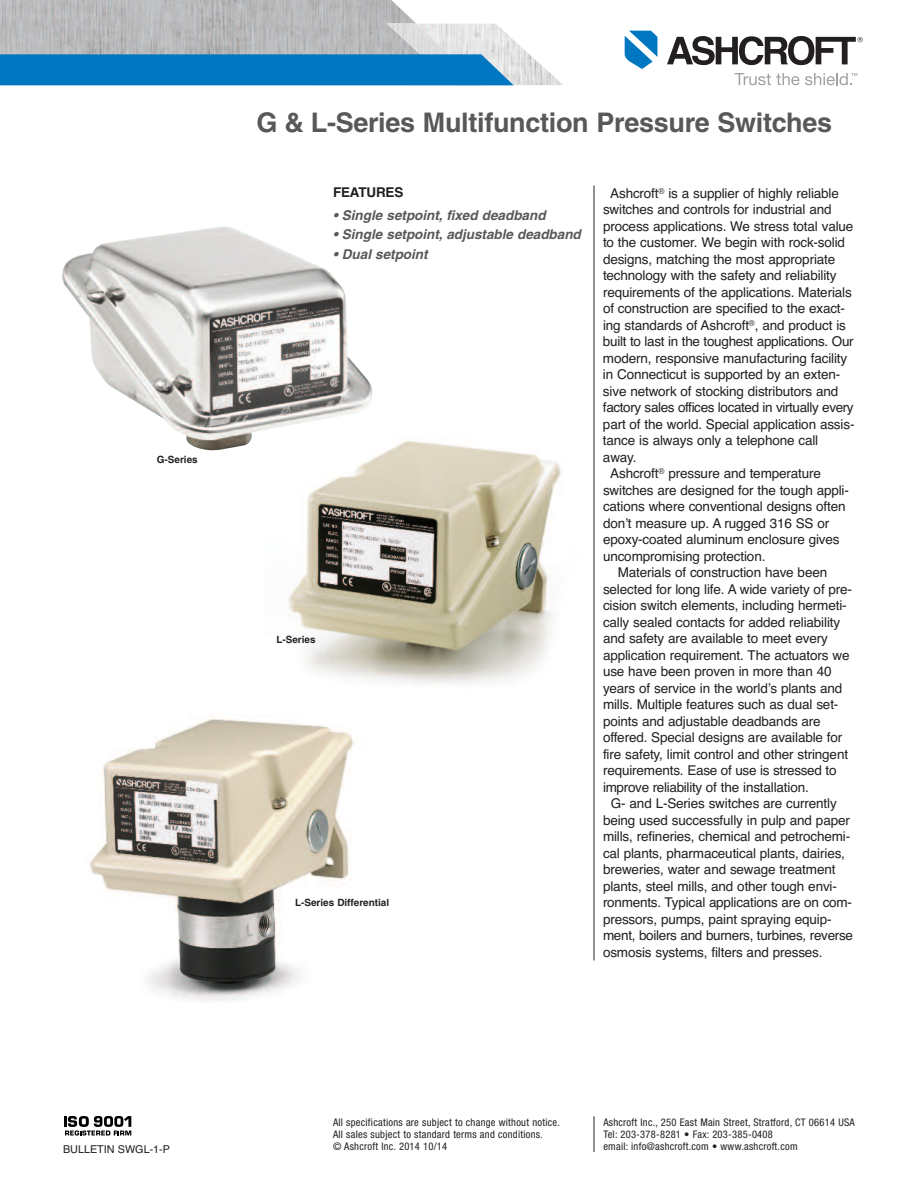
<style>
.page{position:relative;width:918px;height:1188px;background:#fff}
.page>*{position:absolute;margin:0;border:0;box-sizing:border-box;transform-origin:0 0}
.t1{font:700 27px "Helvetica";letter-spacing:-.01em;color:#57585a}
.t2{font:13.5px "Helvetica";letter-spacing:-.01em;color:#231f20}
.t3{font:italic 700 13.5px "Helvetica";color:#57585a}
.t4{font:13.5px "Helvetica";letter-spacing:-.03em;color:#231f20}
.t5{font:700 13.5px "Helvetica";letter-spacing:-.01em;color:#231f20}
.t6{font:10.8px "Helvetica";color:#231f20}
.t7{font:condensed 10.5px/12px "Helvetica Neue";letter-spacing:.025em;color:#231f20}
.t8{font:700 9.9px "Helvetica";color:#231f20}
</style>
<div class="page">
<hr style="left:0;top:85px;width:454px;height:1px;background:#ceced0">
<img style="left:0;top:0;width:416px;height:23px">
<svg style="left:735px;top:73px;width:64px;height:12px"></svg>
<svg style="left:625px;top:31px;width:32px;height:38px"></svg>
<svg style="left:667px;top:36px;width:196px;height:29px"></svg>
<svg style="left:805px;top:73px;width:52px;height:12px"></svg>
<svg style="left:0;top:23px;width:563px;height:62px"></svg>
<svg style="left:64px;top:1116px;width:67px;height:20px"></svg>
<hr style="left:594px;top:185px;width:1px;height:775px;background:#231f20">
<hr style="left:594px;top:1116px;width:1px;height:36px;background:#231f20">
<img style="left:89px;top:719px;width:266px;height:282px">
<img style="left:287px;top:440px;width:274px;height:244px">
<img style="left:62px;top:226px;width:310px;height:224px">
<p class="t8" style="left:157px;top:456px;width:42px">G-Series</p>
<h1 class="t1" style="left:256px;top:112px;width:577px">G &amp; L-Series Multifunction Pressure Switches</h1>
<p class="t5" style="left:333px;top:188px;width:72px">FEATURES</p>
<p class="t3" style="left:333px;top:210px;width:214px">• Single setpoint, fixed deadband</p>
<p class="t3" style="left:333px;top:230px;width:249px">• Single setpoint, adjustable deadband</p>
<p class="t3" style="left:333px;top:249px;width:96px">• Dual setpoint</p>
<p class="t8" style="left:276px;top:636px;width:41px">L-Series</p>
<p class="t8" style="left:295px;top:899px;width:96px">L-Series Differential</p>
<p class="t2" style="left:610px;top:185px;width:230px">Ashcroft<sup>®</sup> is a supplier of highly reliable</p>
<p class="t2" style="left:603px;top:202px;width:230px">switches and controls for industrial and</p>
<p class="t2" style="left:603px;top:218px;width:252px">process applications. We stress total value</p>
<p class="t2" style="left:603px;top:235px;width:244px">to the customer. We begin with rock-solid</p>
<p class="t2" style="left:603px;top:251px;width:234px">designs, matching the most appropriate</p>
<p class="t2" style="left:603px;top:268px;width:235px">technology with the safety and reliability</p>
<p class="t2" style="left:603px;top:284px;width:250px">requirements of the applications. Materials</p>
<p class="t2" style="left:603px;top:301px;width:244px">of construction are specified to the exact-</p>
<p class="t2" style="left:603px;top:317px;width:245px">ing standards of Ashcroft<sup>®</sup>, and product is</p>
<p class="t2" style="left:603px;top:334px;width:252px">built to last in the toughest applications. Our</p>
<p class="t2" style="left:603px;top:350px;width:246px">modern, responsive manufacturing facility</p>
<p class="t2" style="left:603px;top:367px;width:239px">in Connecticut is supported by an exten-</p>
<p class="t2" style="left:603px;top:383px;width:237px">sive network of stocking distributors and</p>
<p class="t4" style="left:603px;top:400px;width:252px">factory sales offices located in virtually every</p>
<p class="t2" style="left:603px;top:416px;width:253px">part of the world. Special application assis-</p>
<p class="t2" style="left:603px;top:433px;width:217px">tance is always only a telephone call</p>
<p class="t2" style="left:603px;top:449px;width:35px">away.</p>
<p class="t2" style="left:610px;top:466px;width:212px">Ashcroft<sup>®</sup> pressure and temperature</p>
<p class="t2" style="left:603px;top:482px;width:247px">switches are designed for the tough appli-</p>
<p class="t2" style="left:603px;top:499px;width:244px">cations where conventional designs often</p>
<p class="t2" style="left:603px;top:515px;width:228px">don’t measure up. A rugged 316 SS or</p>
<p class="t2" style="left:603px;top:532px;width:238px">epoxy-coated aluminum enclosure gives</p>
<p class="t2" style="left:603px;top:548px;width:164px">uncompromising protection.</p>
<p class="t2" style="left:618px;top:565px;width:211px">Materials of construction have been</p>
<p class="t2" style="left:603px;top:581px;width:251px">selected for long life. A wide variety of pre-</p>
<p class="t2" style="left:603px;top:598px;width:245px">cision switch elements, including hermeti-</p>
<p class="t2" style="left:603px;top:614px;width:239px">cally sealed contacts for added reliability</p>
<p class="t2" style="left:603px;top:631px;width:226px">and safety are available to meet every</p>
<p class="t2" style="left:603px;top:647px;width:248px">application requirement. The actuators we</p>
<p class="t2" style="left:603px;top:664px;width:230px">use have been proven in more than 40</p>
<p class="t2" style="left:603px;top:680px;width:241px">years of service in the world’s plants and</p>
<p class="t2" style="left:603px;top:697px;width:237px">mills. Multiple features such as dual set-</p>
<p class="t2" style="left:603px;top:713px;width:219px">points and adjustable deadbands are</p>
<p class="t2" style="left:603px;top:730px;width:241px">offered. Special designs are available for</p>
<p class="t2" style="left:603px;top:746px;width:247px">fire safety, limit control and other stringent</p>
<p class="t2" style="left:603px;top:763px;width:235px">requirements. Ease of use is stressed to</p>
<p class="t2" style="left:603px;top:779px;width:207px">improve reliability of the installation.</p>
<p class="t2" style="left:611px;top:796px;width:227px">G- and L-Series switches are currently</p>
<p class="t2" style="left:603px;top:812px;width:248px">being used successfully in pulp and paper</p>
<p class="t2" style="left:603px;top:829px;width:249px">mills, refineries, chemical and petrochemi-</p>
<p class="t2" style="left:603px;top:845px;width:244px">cal plants, pharmaceutical plants, dairies,</p>
<p class="t2" style="left:603px;top:862px;width:234px">breweries, water and sewage treatment</p>
<p class="t2" style="left:603px;top:878px;width:235px">plants, steel mills, and other tough envi-</p>
<p class="t2" style="left:603px;top:895px;width:251px">ronments. Typical applications are on com-</p>
<p class="t2" style="left:603px;top:911px;width:230px">pressors, pumps, paint spraying equip-</p>
<p class="t2" style="left:603px;top:928px;width:252px">ment, boilers and burners, turbines, reverse</p>
<p class="t2" style="left:603px;top:944px;width:221px">osmosis systems, filters and presses.</p>
<p class="t6" style="left:63px;top:1143px;width:109px">BULLETIN SWGL-1-P</p>
<p class="t7" style="left:333px;top:1117px;width:228px">All specifications are subject to change without notice.<br>All sales subject to standard terms and conditions.<br>© Ashcroft Inc. 2014 10/14</p>
<p class="t7" style="left:603px;top:1117px;width:253px">Ashcroft Inc., 250 East Main Street, Stratford, CT 06614 USA<br>Tel: 203-378-8281 • Fax: 203-385-0408<br>email: info@ashcroft.com • www.ashcroft.com</p>
</div>
